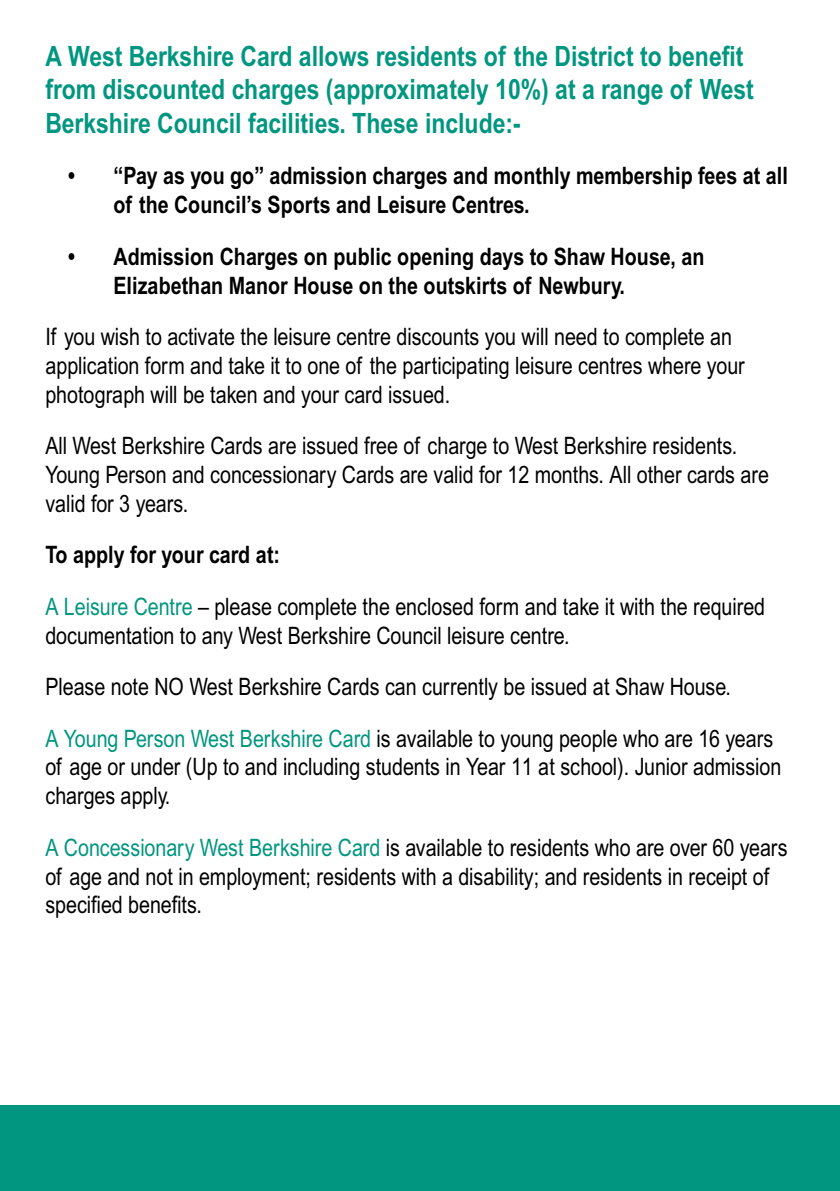
<style>
.page{position:relative;width:840px;height:1191px;background:#fff}
.page>*{position:absolute;margin:0;border:0;box-sizing:border-box;transform-origin:0 0}
.t1{font:700 28px/33.6px "Arial Narrow MT Std";color:#00967f}
.t2{font:24px/28.8px "Arial Narrow MT Std";color:#000}
.t3{font:700 24px/28.8px "Arial Narrow MT Std";color:#000}
.s1{font-weight:700}
.s2{color:#00967f}
</style>
<div class="page">
<div style="left:0;top:1106px;width:839px;height:85px;background:#00967f"></div>
<p class="t1" style="left:45px;top:39px;width:709px">A West Berkshire Card allows residents of the District to benefit from discounted charges (approximately 10%) at a range of West<br>Berkshire Council facilities. These include:-</p>
<p class="t3" style="left:113px;top:161px;width:675px;text-indent:-45px">• “Pay as you go” admission charges and monthly membership fees at all of the Council’s Sports and Leisure Centres.</p>
<p class="t3" style="left:113px;top:241px;width:592px;text-indent:-45px">• Admission Charges on public opening days to Shaw House, an<br>Elizabethan Manor House on the outskirts of Newbury.</p>
<p class="t2" style="left:45px;top:322px;width:700px">If you wish to activate the leisure centre discounts you will need to complete an application form and take it to one of the participating leisure centres where your photograph will be taken and your card issued.</p>
<p class="t2" style="left:45px;top:431px;width:724px">All West Berkshire Cards are issued free of charge to West Berkshire residents.<br>Young Person and concessionary Cards are valid for 12 months. All other cards are valid for 3 years.</p>
<p class="t2" style="left:45px;top:529px;width:720px;line-height:51.4px"><span class="s1">To apply for your card at:<br></span><span class="s2">A Leisure Centre</span> – please complete the enclosed form and take it with the required</p>
<p class="t2" style="left:45px;top:609px;width:729px;line-height:51.4px">documentation to any West Berkshire Council leisure centre.<br>Please note NO West Berkshire Cards can currently be issued at Shaw House.<br><span class="s2">A Young Person West Berkshire Card</span> is available to young people who are 16 years</p>
<p class="t2" style="left:45px;top:752px;width:737px">of age or under (Up to and including students in Year 11 at school). Junior admission charges apply.</p>
<p class="t2" style="left:45px;top:832px;width:743px"><span class="s2">A Concessionary West Berkshire Card</span> is available to residents who are over 60 years of age and not in employment; residents with a disability; and residents in receipt of specified benefits.</p>
</div>
